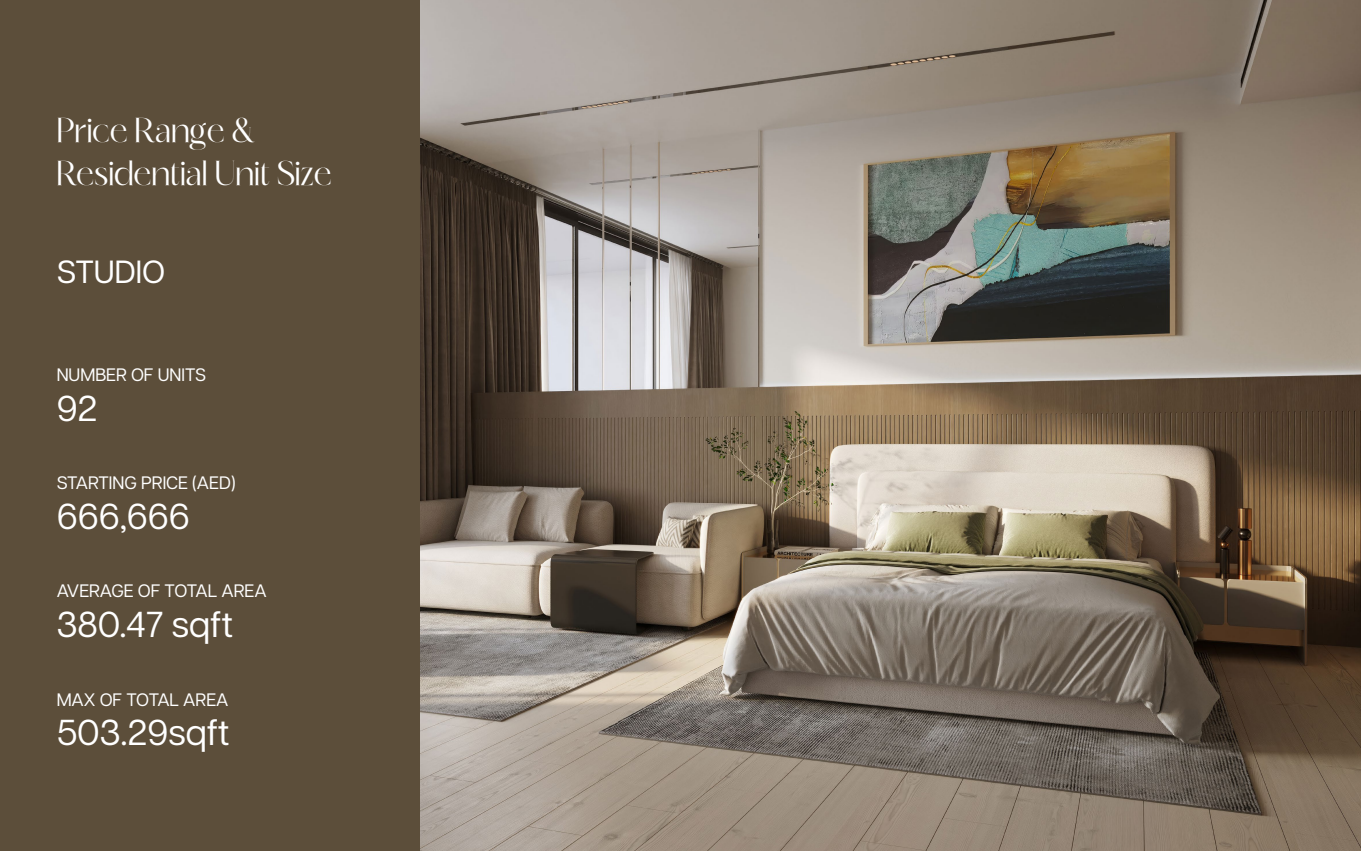
<style>
.page{position:relative;width:1361px;height:851px;background:#fff}
.page>*{position:absolute;margin:0;border:0;box-sizing:border-box;transform-origin:0 0}
.t1{font:36px/43.2px "Quorina";color:#fff}
.t2{font:36px "Articulat CF";color:#fff}
.t3{font:32px "Articulat CF";color:#fff}
.t4{font:18px "Articulat CF";color:#fff}
</style>
<div class="page">
<img style="left:419px;top:0;width:942px;height:850px">
<div style="left:0;top:0;width:419px;height:850px;background:#5c4e3a"></div>
<h1 class="t1" style="left:57px;top:106px;width:276px">Price Range &amp;<br>Residential Unit Size</h1>
<h2 class="t3" style="left:57px;top:248px;width:110px">STUDIO</h2>
<p class="t4" style="left:57px;top:361px;width:151px">NUMBER OF UNITS</p>
<h1 class="t2" style="left:57px;top:382px;width:42px">92</h1>
<p class="t4" style="left:57px;top:470px;width:181px">STARTING PRICE (AED)</p>
<h1 class="t2" style="left:57px;top:490px;width:134px">666,666</h1>
<p class="t4" style="left:57px;top:578px;width:211px">AVERAGE OF TOTAL AREA</p>
<h1 class="t2" style="left:57px;top:598px;width:178px">380.47 sqft</h1>
<p class="t4" style="left:57px;top:686px;width:173px">MAX OF TOTAL AREA</p>
<h1 class="t2" style="left:57px;top:706px;width:174px">503.29sqft</h1>
</div>
